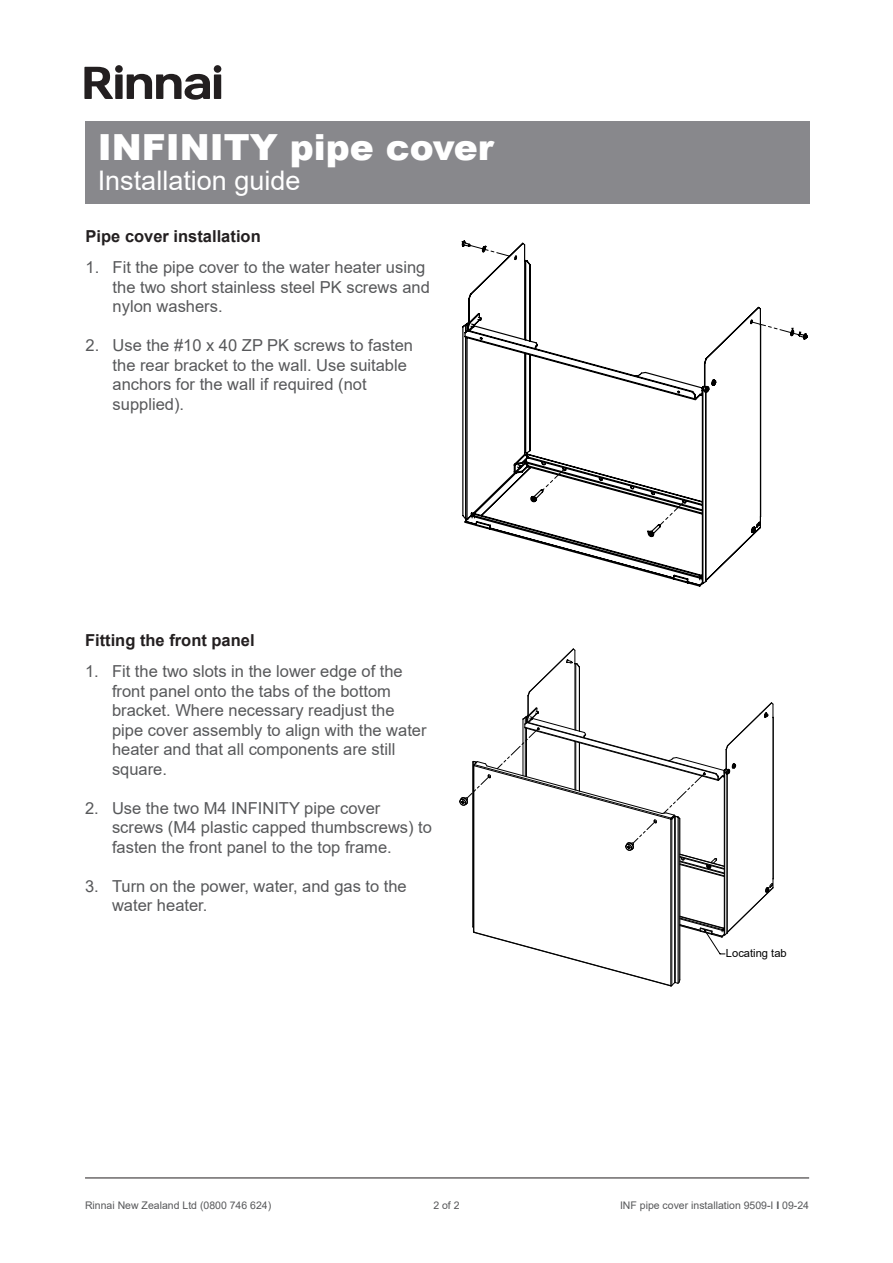
<style>
.page{position:relative;width:893px;height:1263px;background:#fff}
.page>*{position:absolute;margin:0;border:0;box-sizing:border-box;transform-origin:0 0}
.t1{font:900 36px "Arial";color:#fff}
.t2{font:27px "Arial";color:#fff}
.t3{font:16.5px/19.5px "Arial";color:#57585a}
.t4{font:700 16.5px "Arial";color:#231f20}
.t5{font:11.25px "Arial";color:#000}
.t6{font:10.5px "Arial";color:#57585a}
.s1{font-weight:700}
</style>
<div class="page">
<div style="left:115px;top:65px;width:8px;height:8px;background:#231f20;border-radius:50%"></div>
<div style="left:115px;top:74px;width:8px;height:25px;background:#231f20"></div>
<div style="left:214px;top:65px;width:7px;height:8px;background:#231f20;border-radius:50%"></div>
<div style="left:214px;top:74px;width:7px;height:25px;background:#231f20"></div>
<svg style="left:84px;top:67px;width:29px;height:32px"></svg>
<svg style="left:127px;top:73px;width:83px;height:27px"></svg>
<div style="left:85px;top:121px;width:724px;height:82px;background:#88888c"></div>
<hr style="left:85px;top:1178px;width:724px;height:1px;background:#231f20">
<svg style="left:461px;top:240px;width:347px;height:347px"></svg>
<svg style="left:660px;top:501px;width:25px;height:24px"></svg>
<svg style="left:542px;top:468px;width:23px;height:23px"></svg>
<svg style="left:750px;top:320px;width:51px;height:17px"></svg>
<svg style="left:462px;top:241px;width:55px;height:19px"></svg>
<svg style="left:459px;top:648px;width:315px;height:339px"></svg>
<h1 class="t1" style="left:98px;top:121px;width:397px">INFINITY pipe cover</h1>
<h2 class="t2" style="left:98px;top:162px;width:204px">Installation guide</h2>
<p class="t4" style="left:86px;top:224px;width:177px">Pipe cover installation</p>
<p class="t3" style="left:113px;top:257px;width:319px;text-indent:-27px">1. Fit the pipe cover to the water heater using the two short stainless steel PK screws and nylon washers.</p>
<p class="t3" style="left:113px;top:335px;width:302px;text-indent:-27px">2. Use the #10 x 40 ZP PK screws to fasten the rear bracket to the wall. Use suitable anchors for the wall if required (not supplied).</p>
<p class="t4" style="left:85px;top:628px;width:171px">Fitting the front panel</p>
<p class="t3" style="left:112px;top:662px;width:316px;text-indent:-27px">1. Fit the two slots in the lower edge of the front panel onto the tabs of the bottom bracket. Where necessary readjust the pipe cover assembly to align with the water heater and that all components are still square.</p>
<p class="t3" style="left:112px;top:798px;width:322px;text-indent:-27px">2. Use the two M4 INFINITY pipe cover screws (M4 plastic capped thumbscrews) to fasten the front panel to the top frame.</p>
<p class="t3" style="left:112px;top:876px;width:296px;text-indent:-27px">3. Turn on the power, water, and gas to the water heater.</p>
<p class="t5" style="left:726px;top:946px;width:62px">Locating tab</p>
<p class="t6" style="left:85px;top:1198px;width:188px">Rinnai New Zealand Ltd (0800 746 624)</p>
<p class="t6" style="left:433px;top:1198px;width:28px">2 of 2</p>
<p class="t6" style="left:620px;top:1198px;width:191px">INF pipe cover installation 9509-I <span class="s1">I</span> 09-24</p>
</div>
